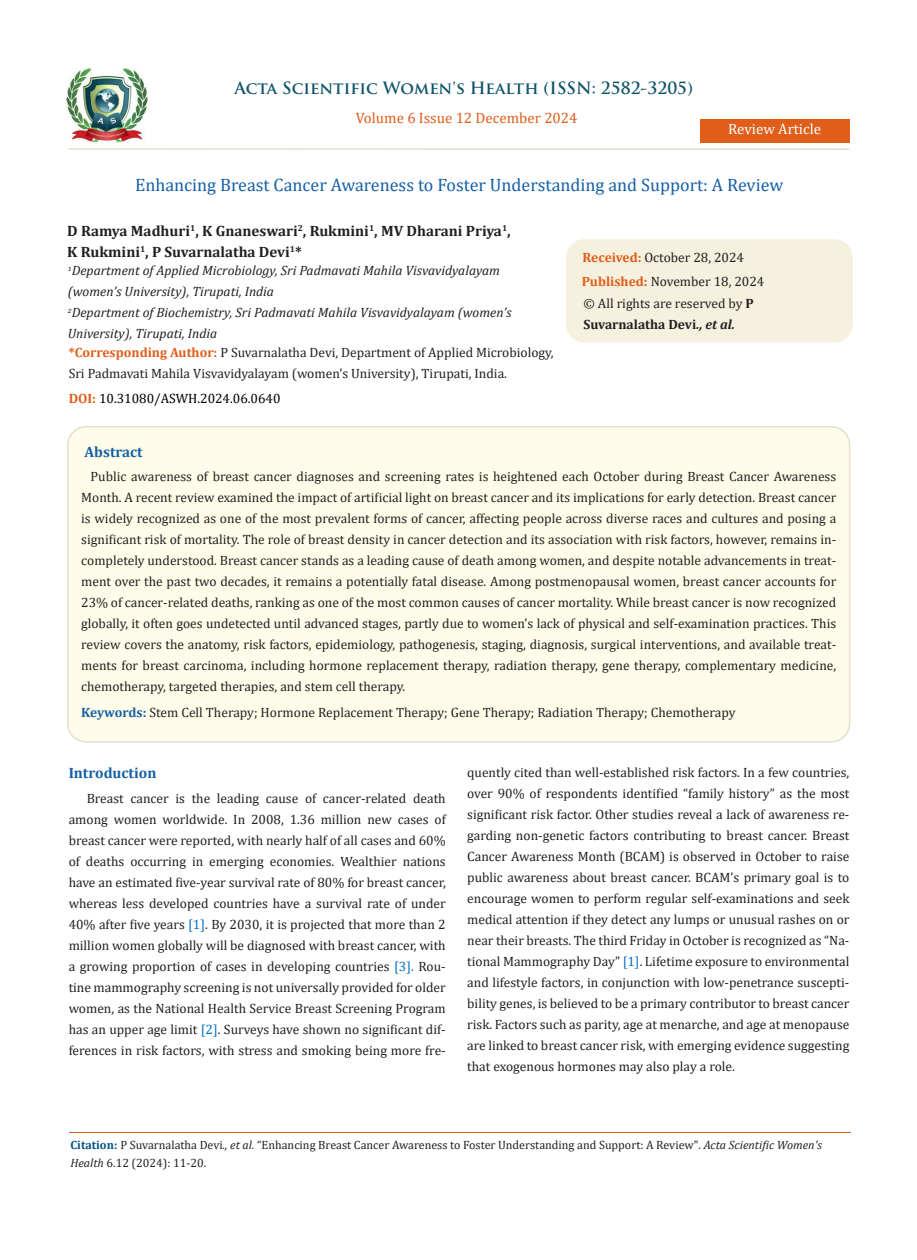
<style>
.page{position:relative;width:917px;height:1260px;background:#fff}
.page>*{position:absolute;margin:0;border:0;box-sizing:border-box;transform-origin:0 0}
.t1{font:18px "Cambria";color:#1560a6}
.t2{font:700 16.5px "Trajan Pro";color:#0e546a}
.t3{font:700 15px/21px "Cambria";color:#231f20}
.t4{font:15px "Cambria";color:#e05d1a}
.t5{font:700 15px "Cambria";color:#1560a6}
.t6{font:15px "Cambria";color:#fff}
.No_Spacing{font:13.5px/21px "Cambria";color:#231f20;text-align:justify}
.t7{font:italic 13.5px/21px "Cambria";color:#231f20}
.t8{font:13.5px "Cambria";color:#000}
.t9{font:12px/18px "Cambria";color:#231f20}
.s1{font-weight:700;color:#e05d1a}
.s2{font-weight:700}
.s3{font-weight:700;font-style:italic}
.s4{font-weight:700;color:#1560a6}
.s5{color:#0070c0}
.s6{font-weight:700;color:#035089}
.s7{font-style:italic}
</style>
<div class="page">
<img style="left:67px;top:68px;width:80px;height:74px">
<div style="left:699px;top:119px;width:150px;height:23px;background:#e05d1a"></div>
<div style="left:566px;top:240px;width:286px;height:102px;background:#f6f0df;border-radius:18px"></div>
<div style="left:566px;top:239px;width:286px;height:104px;border:2px solid #f6f0df;border-radius:18px"></div>
<div style="left:68px;top:427px;width:781px;height:315px;background:#fffde9;border-radius:18px"></div>
<div style="left:67px;top:426px;width:783px;height:316px;border:2px solid #e5dfce;border-radius:18px"></div>
<hr style="left:67px;top:148px;width:782px;height:2px;background:#e5dfce">
<hr style="left:69px;top:1132px;width:781px;height:1px;background:#e05d1a">
<p class="t2" style="left:234px;top:77px;width:460px">Acta Scientific Women's Health (ISSN: 2582-3205)</p>
<p class="t4" style="left:356px;top:109px;width:223px">Volume 6 Issue 12 December 2024</p>
<p class="t6" style="left:728px;top:120px;width:94px">Review Article</p>
<p class="t1" style="left:135px;top:174px;width:650px">Enhancing Breast Cancer Awareness to Foster Understanding and Support: A Review</p>
<p class="t3" style="left:67px;top:220px;width:445px">D Ramya Madhuri<sup>1</sup>, K Gnaneswari<sup>2</sup>, Rukmini<sup>1</sup>, MV Dharani Priya<sup>1</sup>,<br>K Rukmini<sup>1</sup>, P Suvarnalatha Devi<sup>1</sup>*</p>
<p class="t7" style="left:68px;top:260px;width:434px"><sup>1</sup>Department of Applied Microbiology, Sri Padmavati Mahila Visvavidyalayam (women’s University), Tirupati, India</p>
<p class="t7" style="left:68px;top:302px;width:445px"><sup>2</sup>Department of Biochemistry, Sri Padmavati Mahila Visvavidyalayam (women’s<br>University), Tirupati, India</p>
<p class="No_Spacing" style="left:69px;top:342px;width:486px"><span class="s1">*Corresponding Author:</span> P Suvarnalatha Devi, Department of Applied Microbiology,<br>Sri Padmavati Mahila Visvavidyalayam (women’s University), Tirupati, India.</p>
<p class="t8" style="left:69px;top:391px;width:213px"><span class="s1">DOI:</span> 10.31080/ASWH.2024.06.0640</p>
<p class="No_Spacing" style="left:582px;top:246px;width:163px"><span class="s1">Received:</span> October 28, 2024</p>
<p class="No_Spacing" style="left:581px;top:271px;width:184px"><span class="s1">Published:</span> November 18, 2024</p>
<p class="No_Spacing" style="left:583px;top:293px;width:172px">© All rights are reserved by <span class="s2">P<br>Suvarnalatha Devi</span><span class="s3">., et al.</span></p>
<p class="t5" style="left:85px;top:441px;width:60px">Abstract</p>
<p class="No_Spacing" style="left:81px;top:466px;width:756px;text-indent:9px">Public awareness of breast cancer diagnoses and screening rates is heightened each October during Breast Cancer Awareness Month. A recent review examined the impact of artificial light on breast cancer and its implications for early detection. Breast cancer is widely recognized as one of the most prevalent forms of cancer, affecting people across diverse races and cultures and posing a significant risk of mortality. The role of breast density in cancer detection and its association with risk factors, however, remains in&shy;completely understood. Breast cancer stands as a leading cause of death among women, and despite notable advancements in treat&shy;ment over the past two decades, it remains a potentially fatal disease. Among postmenopausal women, breast cancer accounts for 23% of cancer-related deaths, ranking as one of the most common causes of cancer mortality. While breast cancer is now recognized globally, it often goes undetected until advanced stages, partly due to women’s lack of physical and self-examination practices. This review covers the anatomy, risk factors, epidemiology, pathogenesis, staging, diagnosis, surgical interventions, and available treat&shy;ments for breast carcinoma, including hormone replacement therapy, radiation therapy, gene therapy, complementary medicine, chemotherapy, targeted therapies, and stem cell therapy.</p>
<p class="No_Spacing" style="left:81px;top:702px;width:655px"><span class="s4">Keywords:</span> Stem Cell Therapy; Hormone Replacement Therapy; Gene Therapy; Radiation Therapy; Chemotherapy</p>
<p class="t5" style="left:69px;top:763px;width:89px">Introduction</p>
<p class="No_Spacing" style="left:69px;top:788px;width:378px;text-indent:18px">Breast cancer is the leading cause of cancer-related death among women worldwide. In 2008, 1.36 million new cases of breast cancer were reported, with nearly half of all cases and 60% of deaths occurring in emerging economies. Wealthier nations have an estimated five-year survival rate of 80% for breast cancer, whereas less developed countries have a survival rate of under 40% after five years <span class="s5">[1]</span>. By 2030, it is projected that more than 2 million women globally will be diagnosed with breast cancer, with a growing proportion of cases in developing countries <span class="s5">[3].</span> Rou&shy;tine mammography screening is not universally provided for older women, as the National Health Service Breast Screening Program has an upper age limit <span class="s5">[2]</span>. Surveys have shown no significant dif&shy;ferences in risk factors, with stress and smoking being more fre-</p>
<p class="No_Spacing" style="left:467px;top:762px;width:384px">quently cited than well-established risk factors. In a few countries, over 90% of respondents identified “family history” as the most significant risk factor. Other studies reveal a lack of awareness re&shy;garding non-genetic factors contributing to breast cancer. Breast Cancer Awareness Month (BCAM) is observed in October to raise public awareness about breast cancer. BCAM’s primary goal is to encourage women to perform regular self-examinations and seek medical attention if they detect any lumps or unusual rashes on or near their breasts. The third Friday in October is recognized as “Na&shy;tional Mammography Day” <span class="s5">[1]</span>. Lifetime exposure to environmental and lifestyle factors, in conjunction with low-penetrance suscepti&shy;bility genes, is believed to be a primary contributor to breast cancer risk. Factors such as parity, age at menarche, and age at menopause are linked to breast cancer risk, with emerging evidence suggesting that exogenous hormones may also play a role.</p>
<p class="t9" style="left:70px;top:1136px;width:753px"><span class="s6">Citation:</span> P Suvarnalatha Devi<span class="s7">., et al.</span> “Enhancing Breast Cancer Awareness to Foster Understanding and Support: A Review". <span class="s7">Acta Scientific Women's<br>Health</span> 6.12 (2024): 11-20.</p>
</div>
